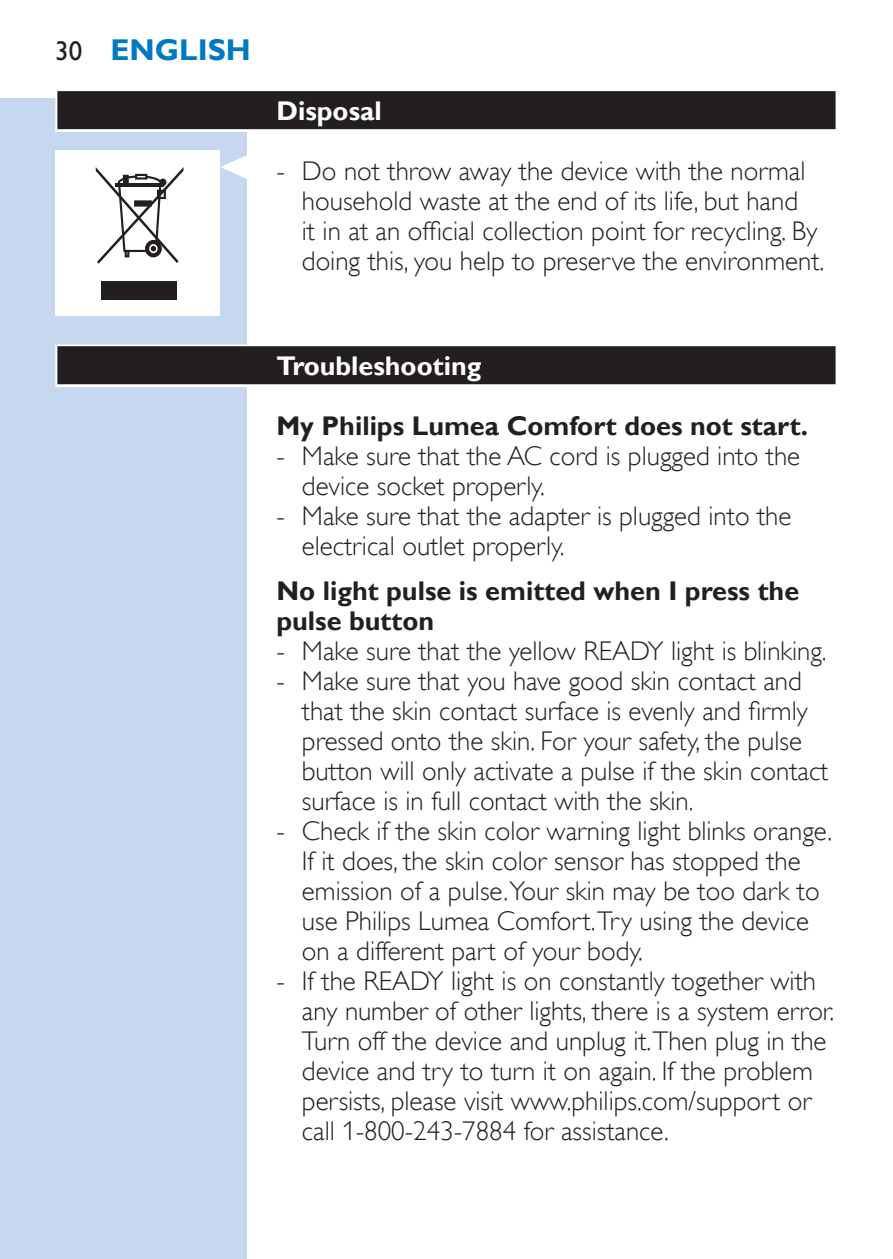
<style>
.page{position:relative;width:893px;height:1259px;background:#fff}
.page>*{position:absolute;margin:0;border:0;box-sizing:border-box;transform-origin:0 0}
.t1{font:700 30px "Gill Sans Alt One WGL";color:#0079c2}
.t2{font:27px/30px "Gill Sans Alt One WGL Light";color:#231f20}
.t3{font:700 27px/30px "Gill Sans Alt One WGL";color:#231f20}
.t4{font:700 27px "Gill Sans Alt One WGL";color:#fff}
.s1{font-weight:400;font-size:27px;color:#231f20}
</style>
<div class="page">
<hr style="left:892px;top:98px;width:1px;height:1161px;background:#c6d8ef">
<div style="left:0;top:98px;width:247px;height:1161px;background:#c6d8ef"></div>
<div style="left:55px;top:89px;width:783px;height:43px;background:linear-gradient(to right,#dcdbdc,#dcdbdc)"></div>
<div style="left:57px;top:91px;width:779px;height:38px;background:#231f20"></div>
<div style="left:55px;top:344px;width:783px;height:43px;background:linear-gradient(to right,#c6c5c6,#c6c5c6)"></div>
<div style="left:57px;top:346px;width:779px;height:38px;background:#231f20"></div>
<svg style="left:221px;top:155px;width:26px;height:24px"></svg>
<div style="left:55px;top:150px;width:165px;height:165px;background:#fff"></div>
<div style="left:101px;top:281px;width:76px;height:19px;background:#231f20"></div>
<svg style="left:96px;top:167px;width:88px;height:97px"></svg>
<p class="t1" style="left:55px;top:29px;width:197px"><span class="s1">30</span> ENGLISH</p>
<p class="t4" style="left:276px;top:92px;width:107px">Disposal</p>
<p class="t2" style="left:302px;top:156px;width:524px;text-indent:-26px">- Do not throw away the device with the normal household waste at the end of its life, but hand<br>it in at an official collection point for recycling. By doing this, you help to preserve the environment.</p>
<p class="t4" style="left:276px;top:347px;width:206px">Troubleshooting</p>
<p class="t3" style="left:276px;top:411px;width:533px">My Philips Lumea Comfort does not start.</p>
<p class="t2" style="left:302px;top:441px;width:500px;text-indent:-26px">- Make sure that the AC cord is plugged into the device socket properly.</p>
<p class="t2" style="left:302px;top:501px;width:491px;text-indent:-26px">- Make sure that the adapter is plugged into the electrical outlet properly.</p>
<p class="t3" style="left:276px;top:576px;width:524px">No light pulse is emitted when I press the pulse button</p>
<p class="t2" style="left:276px;top:636px;width:552px">- Make sure that the yellow READY light is blinking.</p>
<p class="t2" style="left:302px;top:666px;width:528px;text-indent:-26px">- Make sure that you have good skin contact and that the skin contact surface is evenly and firmly pressed onto the skin. For your safety, the pulse button will only activate a pulse if the skin contact surface is in full contact with the skin.</p>
<p class="t2" style="left:302px;top:816px;width:532px;text-indent:-26px">- Check if the skin color warning light blinks orange.<br>If it does, the skin color sensor has stopped the emission of a pulse.Your skin may be too dark to use Philips Lumea Comfort.Try using the device on a different part of your body.</p>
<p class="t2" style="left:302px;top:966px;width:534px;text-indent:-26px">- If the READY light is on constantly together with any number of other lights, there is a system error.<br>Turn off the device and unplug it.Then plug in the device and try to turn it on again. If the problem persists, please visit www.philips.com/support or call 1-800-243-7884 for assistance.</p>
</div>
